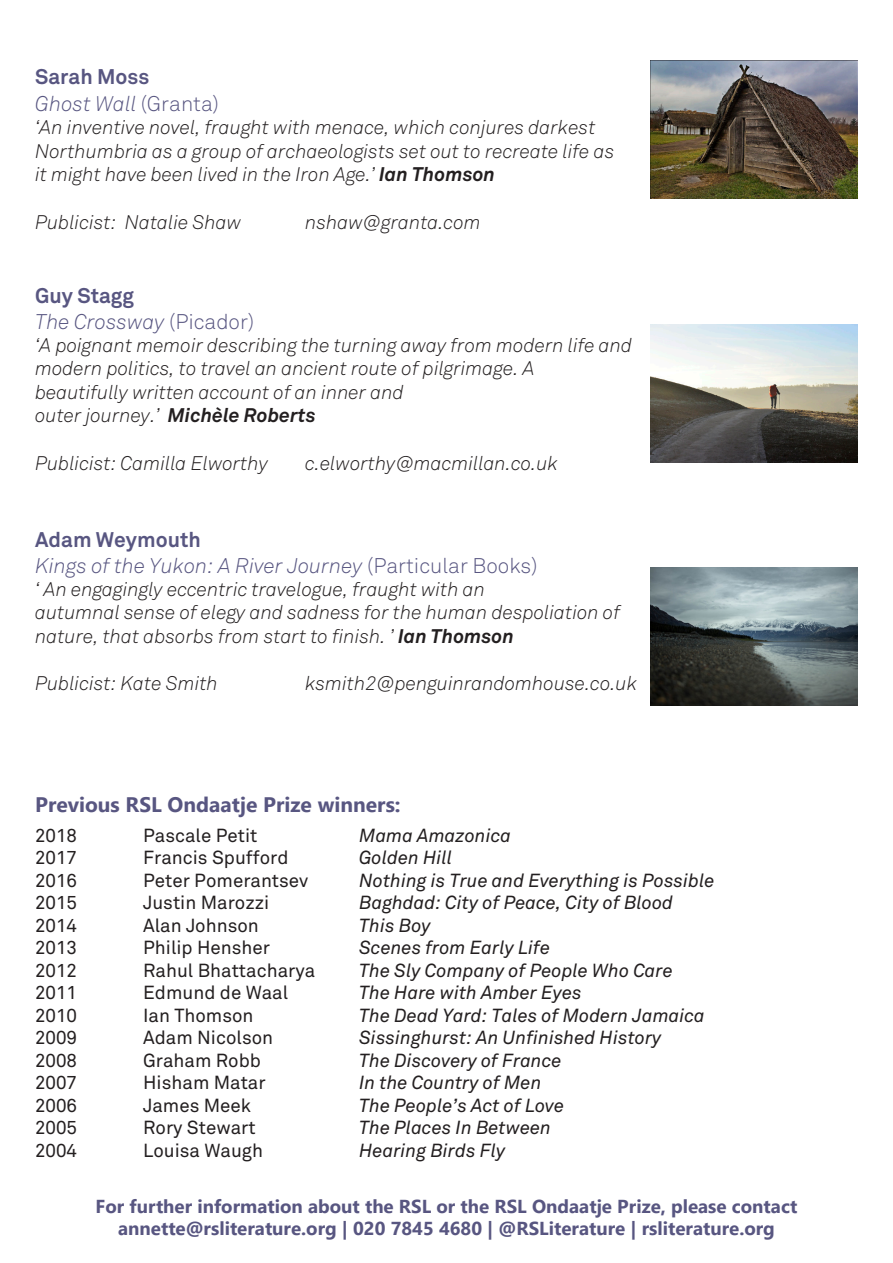
<style>
.page{position:relative;width:893px;height:1263px;background:#fff}
.page>*{position:absolute;margin:0;border:0;box-sizing:border-box;transform-origin:0 0}
.t1{font:italic 300 21px "Akkurat";color:#585681}
.t2{font:700 21px "Segoe UI";color:#585681}
.t3{font:700 21px "Akkurat";color:#585681}
.t4{font:italic 300 19.5px "Akkurat";color:#231f20}
.t5{font:italic 18.75px "Akkurat";color:#231f20}
.t6{font:18.75px "Akkurat";color:#231f20}
.t7{font:700 18.75px "Segoe UI";color:#585681}
.s1{font-style:normal}
.s2{font-weight:700}
</style>
<div class="page">
<img style="left:651px;top:324px;width:207px;height:138px">
<img style="left:651px;top:567px;width:207px;height:138px">
<img style="left:651px;top:61px;width:207px;height:138px">
<p class="t3" style="left:35px;top:63px;width:116px">Sarah Moss</p>
<p class="t1" style="left:35px;top:91px;width:185px">Ghost Wall <span class="s1">(Granta)</span></p>
<p class="t4" style="left:35px;top:116px;width:562px">‘An inventive novel, fraught with menace, which conjures darkest</p>
<p class="t4" style="left:35px;top:139px;width:581px">Northumbria as a group of archaeologists set out to recreate life as</p>
<p class="t4" style="left:35px;top:163px;width:461px">it might have been lived in the Iron Age.’ <span class="s2">Ian Thomson</span></p>
<p class="t4" style="left:35px;top:210px;width:208px">Publicist: Natalie Shaw</p>
<p class="t4" style="left:305px;top:210px;width:177px">nshaw@granta.com</p>
<p class="t3" style="left:35px;top:283px;width:100px">Guy Stagg</p>
<p class="t1" style="left:35px;top:309px;width:221px">The Crossway <span class="s1">(Picador)</span></p>
<p class="t4" style="left:35px;top:334px;width:599px">‘A poignant memoir describing the turning away from modern life and</p>
<p class="t4" style="left:35px;top:357px;width:501px">modern politics, to travel an ancient route of pilgrimage. A</p>
<p class="t4" style="left:35px;top:380px;width:370px">beautifully written account of an inner and</p>
<p class="t4" style="left:35px;top:404px;width:282px">outer journey.’ <span class="s2">Michèle Roberts</span></p>
<p class="t4" style="left:35px;top:452px;width:234px">Publicist: Camilla Elworthy</p>
<p class="t4" style="left:305px;top:452px;width:254px">c.elworthy@macmillan.co.uk</p>
<p class="t3" style="left:35px;top:527px;width:167px">Adam Weymouth</p>
<p class="t1" style="left:35px;top:553px;width:504px">Kings of the Yukon: A River Journey <span class="s1">(Particular Books)</span></p>
<p class="t4" style="left:35px;top:578px;width:451px">‘ An engagingly eccentric travelogue, fraught with an</p>
<p class="t4" style="left:35px;top:601px;width:586px">autumnal sense of elegy and sadness for the human despoliation of</p>
<p class="t4" style="left:35px;top:624px;width:480px">nature, that absorbs from start to finish. ’ <span class="s2">Ian Thomson</span></p>
<p class="t4" style="left:35px;top:671px;width:184px">Publicist: Kate Smith</p>
<p class="t4" style="left:305px;top:671px;width:333px">ksmith2@penguinrandomhouse.co.uk</p>
<p class="t2" style="left:35px;top:787px;width:367px">Previous RSL Ondaatje Prize winners:</p>
<p class="t6" style="left:35px;top:824px;width:43px">2018</p>
<p class="t6" style="left:143px;top:824px;width:116px">Pascale Petit</p>
<p class="t5" style="left:359px;top:824px;width:154px">Mama Amazonica</p>
<p class="t6" style="left:35px;top:846px;width:43px">2017</p>
<p class="t6" style="left:143px;top:846px;width:147px">Francis Spufford</p>
<p class="t5" style="left:359px;top:846px;width:95px">Golden Hill</p>
<p class="t6" style="left:35px;top:869px;width:43px">2016</p>
<p class="t6" style="left:143px;top:869px;width:167px">Peter Pomerantsev</p>
<p class="t5" style="left:359px;top:869px;width:357px">Nothing is True and Everything is Possible</p>
<p class="t6" style="left:35px;top:891px;width:43px">2015</p>
<p class="t6" style="left:143px;top:891px;width:128px">Justin Marozzi</p>
<p class="t5" style="left:359px;top:891px;width:315px">Baghdad: City of Peace, City of Blood</p>
<p class="t6" style="left:35px;top:914px;width:43px">2014</p>
<p class="t6" style="left:143px;top:914px;width:117px">Alan Johnson</p>
<p class="t5" style="left:359px;top:914px;width:73px">This Boy</p>
<p class="t6" style="left:35px;top:936px;width:43px">2013</p>
<p class="t6" style="left:143px;top:936px;width:128px">Philip Hensher</p>
<p class="t5" style="left:359px;top:936px;width:193px">Scenes from Early Life</p>
<p class="t6" style="left:35px;top:959px;width:43px">2012</p>
<p class="t6" style="left:143px;top:959px;width:173px">Rahul Bhattacharya</p>
<p class="t5" style="left:359px;top:959px;width:315px">The Sly Company of People Who Care</p>
<p class="t6" style="left:35px;top:981px;width:43px">2011</p>
<p class="t6" style="left:143px;top:981px;width:147px">Edmund de Waal</p>
<p class="t5" style="left:359px;top:981px;width:224px">The Hare with Amber Eyes</p>
<p class="t6" style="left:35px;top:1004px;width:43px">2010</p>
<p class="t6" style="left:143px;top:1004px;width:112px">Ian Thomson</p>
<p class="t5" style="left:359px;top:1004px;width:347px">The Dead Yard: Tales of Modern Jamaica</p>
<p class="t6" style="left:35px;top:1026px;width:43px">2009</p>
<p class="t6" style="left:143px;top:1026px;width:132px">Adam Nicolson</p>
<p class="t5" style="left:359px;top:1026px;width:304px">Sissinghurst: An Unfinished History</p>
<p class="t6" style="left:35px;top:1049px;width:43px">2008</p>
<p class="t6" style="left:143px;top:1049px;width:119px">Graham Robb</p>
<p class="t5" style="left:359px;top:1049px;width:204px">The Discovery of France</p>
<p class="t6" style="left:35px;top:1071px;width:43px">2007</p>
<p class="t6" style="left:143px;top:1071px;width:124px">Hisham Matar</p>
<p class="t5" style="left:359px;top:1071px;width:184px">In the Country of Men</p>
<p class="t6" style="left:35px;top:1094px;width:43px">2006</p>
<p class="t6" style="left:143px;top:1094px;width:109px">James Meek</p>
<p class="t5" style="left:359px;top:1094px;width:207px">The People’s Act of Love</p>
<p class="t6" style="left:35px;top:1116px;width:43px">2005</p>
<p class="t6" style="left:143px;top:1116px;width:114px">Rory Stewart</p>
<p class="t5" style="left:359px;top:1116px;width:193px">The Places In Between</p>
<p class="t6" style="left:35px;top:1139px;width:43px">2004</p>
<p class="t6" style="left:143px;top:1139px;width:121px">Louisa Waugh</p>
<p class="t5" style="left:359px;top:1139px;width:148px">Hearing Birds Fly</p>
<p class="t7" style="left:96px;top:1191px;width:703px">For further information about the RSL or the RSL Ondaatje Prize, please contact</p>
<p class="t7" style="left:118px;top:1214px;width:658px">annette@rsliterature.org | 020 7845 4680 | @RSLiterature | rsliterature.org</p>
</div>
